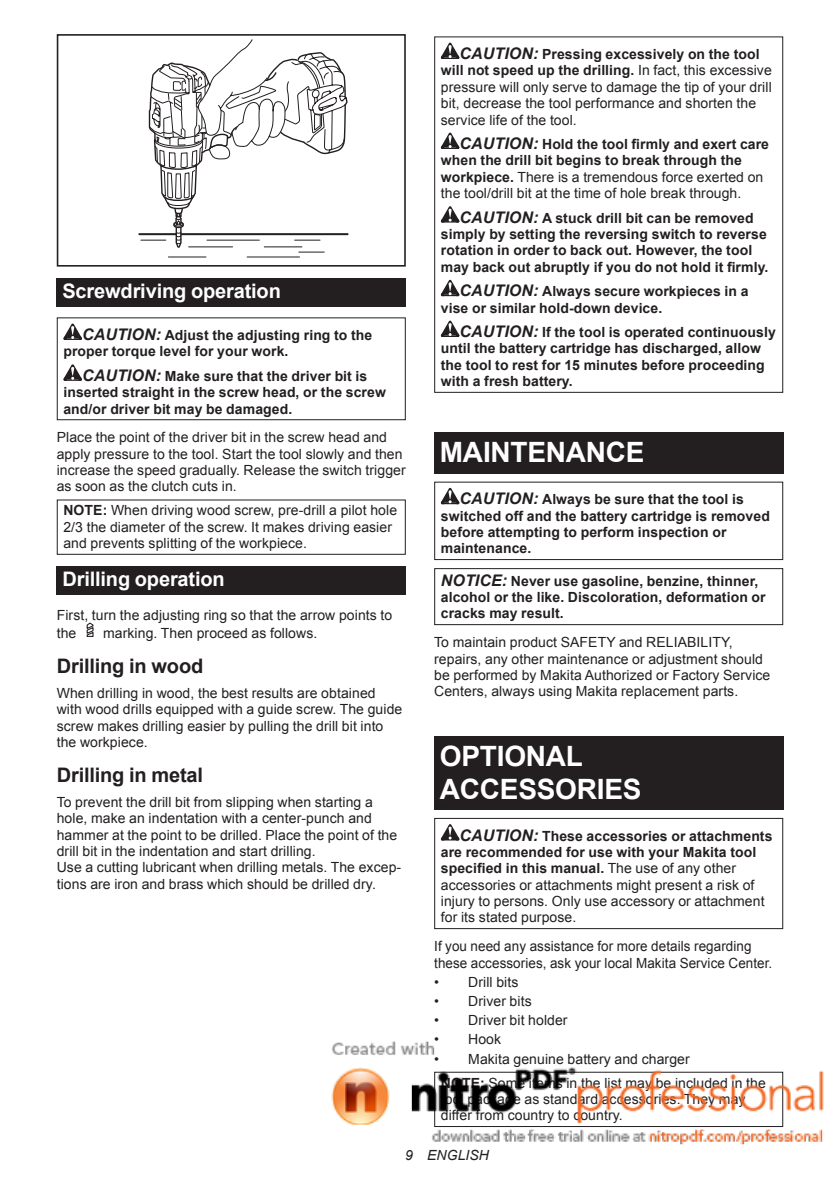
<style>
.page{position:relative;width:840px;height:1191px;background:#fff}
.page>*{position:absolute;margin:0;border:0;box-sizing:border-box;transform-origin:0 0}
.t1{font:700 28px/32.8px "Arial";letter-spacing:-.01em;color:#fff}
.t2{font:700 20px "Arial";letter-spacing:-.01em;color:#fff}
.t3{font:700 20px "Arial";letter-spacing:-.01em;color:#231f20}
.t4{font:14px/16.4px "Arial";letter-spacing:.005em;color:#231f20}
.t5{font:700 14px/16.4px "Arial";letter-spacing:.005em;color:#231f20}
.t6{font:14px/16.4px "Arial";letter-spacing:.005em;color:#231f20;scale:.96 1}
.t7{font:italic 14px "Arial";letter-spacing:.005em;color:#231f20}
.s1{font-style:italic;font-size:16px}
.s2{font-weight:700}
.s3{font-weight:700;font-style:italic;font-size:16px}
.s4{font-weight:400}
</style>
<div class="page">
<hr style="left:139px;top:233px;width:208px;height:2px;background:#231f20">
<hr style="left:168px;top:256px;width:38px;height:1px;background:#231f20">
<hr style="left:247px;top:256px;width:52px;height:1px;background:#231f20">
<svg style="left:141px;top:39px;width:207px;height:214px"></svg>
<div style="left:57px;top:34px;width:348px;height:233px;border:2px solid #231f20"></div>
<div style="left:57px;top:278px;width:348px;height:28px;background:#231f20"></div>
<svg style="left:63px;top:323px;width:19px;height:17px"></svg>
<svg style="left:63px;top:364px;width:19px;height:17px"></svg>
<div style="left:57px;top:317px;width:348px;height:103px;border:1px solid #231f20"></div>
<div style="left:57px;top:499px;width:348px;height:56px;border:1px solid #231f20"></div>
<div style="left:57px;top:566px;width:348px;height:28px;background:#231f20"></div>
<svg style="left:86px;top:622px;width:8px;height:15px"></svg>
<svg style="left:440px;top:43px;width:19px;height:16px"></svg>
<svg style="left:440px;top:133px;width:19px;height:16px"></svg>
<svg style="left:440px;top:206px;width:19px;height:17px"></svg>
<svg style="left:440px;top:280px;width:19px;height:16px"></svg>
<svg style="left:440px;top:321px;width:19px;height:16px"></svg>
<div style="left:434px;top:36px;width:348px;height:357px;border:1px solid #231f20"></div>
<div style="left:434px;top:432px;width:348px;height:41px;background:#231f20"></div>
<svg style="left:440px;top:488px;width:19px;height:16px"></svg>
<div style="left:434px;top:481px;width:348px;height:79px;border:1px solid #231f20"></div>
<div style="left:434px;top:568px;width:348px;height:57px;border:1px solid #231f20"></div>
<div style="left:434px;top:736px;width:348px;height:74px;background:#231f20"></div>
<svg style="left:440px;top:824px;width:19px;height:16px"></svg>
<div style="left:434px;top:818px;width:348px;height:111px;border:1px solid #231f20"></div>
<img style="left:331px;top:1041px;width:493px;height:104px">
<h2 class="t2" style="left:62px;top:277px;width:220px">Screwdriving operation</h2>
<p class="t5" style="left:63px;top:327px;width:310px;text-indent:19px"><span class="s1">CAUTION:</span> Adjust the adjusting ring to the proper torque level for your work.</p>
<p class="t5" style="left:63px;top:368px;width:324px;text-indent:19px"><span class="s1">CAUTION:</span> Make sure that the driver bit is inserted straight in the screw head, or the screw and/or driver bit may be damaged.</p>
<p class="t4" style="left:57px;top:429px;width:350px">Place the point of the driver bit in the screw head and apply pressure to the tool. Start the tool slowly and then increase the speed gradually. Release the switch trigger as soon as the clutch cuts in.</p>
<p class="t4" style="left:63px;top:502px;width:335px"><span class="s2">NOTE:</span> When driving wood screw, pre-drill a pilot hole<br>2/3 the diameter of the screw. It makes driving easier and prevents splitting of the workpiece.</p>
<h2 class="t2" style="left:62px;top:566px;width:164px">Drilling operation</h2>
<p class="t4" style="left:57px;top:605px;width:337px;line-height:18.8px">First, turn the adjusting ring so that the arrow points to the</p>
<p class="t4" style="left:103px;top:625px;width:215px">marking. Then proceed as follows.</p>
<h2 class="t3" style="left:57px;top:652px;width:148px">Drilling in wood</h2>
<p class="t4" style="left:57px;top:685px;width:347px">When drilling in wood, the best results are obtained with wood drills equipped with a guide screw. The guide screw makes drilling easier by pulling the drill bit into the workpiece.</p>
<h2 class="t3" style="left:57px;top:761px;width:148px">Drilling in metal</h2>
<p class="t4" style="left:57px;top:793px;width:346px">To prevent the drill bit from slipping when starting a hole, make an indentation with a center-punch and hammer at the point to be drilled. Place the point of the drill bit in the indentation and start drilling.<br>Use a cutting lubricant when drilling metals. The excep&shy;tions are iron and brass which should be drilled dry.</p>
<p class="t4" style="left:440px;top:46px;width:332px;text-indent:19px"><span class="s3">CAUTION:</span> <span class="s2">Pressing excessively on the tool will not speed up the drilling.</span> In fact, this excessive pressure will only serve to damage the tip of your drill bit, decrease the tool performance and shorten the service life of the tool.</p>
<p class="t5" style="left:440px;top:136px;width:329px;text-indent:19px"><span class="s1">CAUTION:</span> Hold the tool firmly and exert care when the drill bit begins to break through the workpiece. <span class="s4">There is a tremendous force exerted on the tool/drill bit at the time of hole break through.</span></p>
<p class="t5" style="left:440px;top:210px;width:329px;text-indent:19px"><span class="s1">CAUTION:</span> A stuck drill bit can be removed simply by setting the reversing switch to reverse rotation in order to back out. However, the tool may back out abruptly if you do not hold it firmly.</p>
<p class="t5" style="left:440px;top:283px;width:309px;text-indent:19px"><span class="s1">CAUTION:</span> Always secure workpieces in a vise or similar hold-down device.</p>
<p class="t5" style="left:440px;top:324px;width:336px;text-indent:19px"><span class="s1">CAUTION:</span> If the tool is operated continuously until the battery cartridge has discharged, allow the tool to rest for 15 minutes before proceeding with a fresh battery.</p>
<h1 class="t1" style="left:439px;top:437px;width:206px">MAINTENANCE</h1>
<p class="t5" style="left:440px;top:491px;width:330px;text-indent:19px"><span class="s1">CAUTION:</span> Always be sure that the tool is switched off and the battery cartridge is removed before attempting to perform inspection or maintenance.</p>
<p class="t5" style="left:440px;top:573px;width:326px"><span class="s1">NOTICE:</span> Never use gasoline, benzine, thinner, alcohol or the like. Discoloration, deformation or cracks may result.</p>
<p class="t4" style="left:434px;top:634px;width:337px">To maintain product SAFETY and RELIABILITY, repairs, any other maintenance or adjustment should be performed by Makita Authorized or Factory Service Centers, always using Makita replacement parts.</p>
<h1 class="t1" style="left:439px;top:740px;width:203px">OPTIONAL<br>ACCESSORIES</h1>
<p class="t4" style="left:440px;top:827px;width:333px;text-indent:19px"><span class="s3">CAUTION:</span> <span class="s2">These accessories or attachments are recommended for use with your Makita tool specified in this manual.</span> The use of any other accessories or attachments might present a risk of injury to persons. Only use accessory or attachment for its stated purpose.</p>
<p class="t6" style="left:434px;top:938px;width:353px">If you need any assistance for more details regarding these accessories, ask your local Makita Service Center.</p>
<p class="t4" style="left:434px;top:973px;width:86px">• Drill bits</p>
<p class="t4" style="left:434px;top:993px;width:99px">• Driver bits</p>
<p class="t4" style="left:434px;top:1012px;width:135px">• Driver bit holder</p>
<p class="t4" style="left:434px;top:1031px;width:68px">• Hook</p>
<p class="t4" style="left:440px;top:1047px;width:326px;line-height:23.8px;text-indent:-7px">• Makita genuine battery and charger<br><span class="s2">NOTE:</span> Some items in the list may be included in the</p>
<p class="t4" style="left:440px;top:1091px;width:306px">tool package as standard accessories. They may differ from country to country.</p>
<p class="t7" style="left:405px;top:1146px;width:85px">9 ENGLISH</p>
</div>
